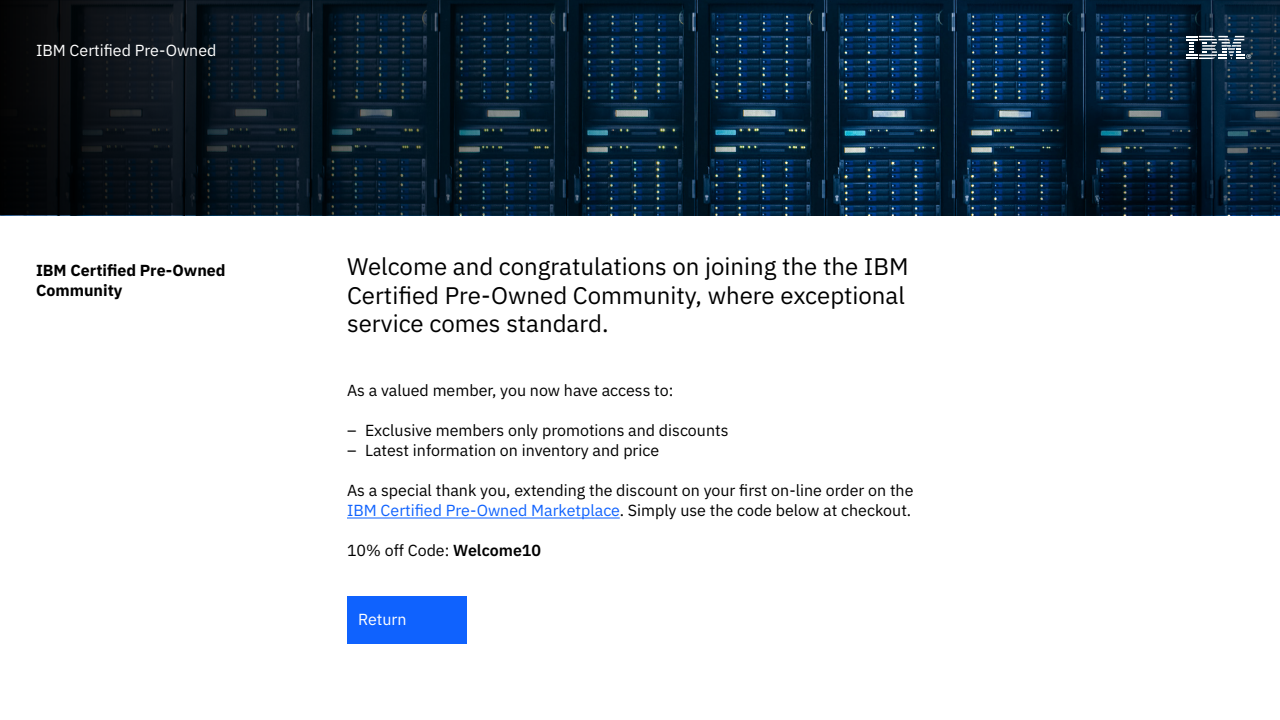
<style>
.page{position:relative;width:1280px;height:720px;background:#fff}
.page>*{position:absolute;margin:0;border:0;box-sizing:border-box;transform-origin:0 0}
.t1{font:24px/28.8px "IBM Plex Sans";color:#000}
.t2{font:16px/20px "IBM Plex Sans";color:#000}
.t3{font:700 16px/20px "IBM Plex Sans";color:#000}
.t4{font:16px "IBM Plex Sans";color:#fff}
.s1{color:#0f62fe}
.s2{font-weight:600}
</style>
<div class="page">
<img style="left:0;top:0;width:1280px;height:216px">
<svg style="left:0;top:0;width:766px;height:215px;background:#081a28"></svg>
<hr style="left:347px;top:518px;width:273px;height:1px;background:#0f62fe">
<svg style="left:1002px;top:0;width:278px;height:215px;background:#062239"></svg>
<svg style="left:1186px;top:36px;width:65px;height:23px"></svg>
<div style="left:347px;top:596px;width:120px;height:48px;background:#0f62fe"></div>
<p class="t4" style="left:36px;top:38px;width:182px">IBM Certified Pre-Owned</p>
<p class="t3" style="left:36px;top:259px;width:191px">IBM Certified Pre-Owned<br>Community</p>
<h1 class="t1" style="left:347px;top:250px;width:563px">Welcome and congratulations on joining the the IBM<br>Certified Pre-Owned Community, where exceptional service comes standard.</h1>
<p class="t2" style="left:347px;top:379px;width:328px">As a valued member, you now have access to:</p>
<p class="t2" style="left:347px;top:419px;width:383px">– Exclusive members only promotions and discounts</p>
<p class="t2" style="left:347px;top:439px;width:314px">– Latest information on inventory and price</p>
<p class="t2" style="left:347px;top:479px;width:568px">As a special thank you, extending the discount on your first on-line order on the<br><span class="s1">IBM Certified Pre-Owned Marketplace</span>. Simply use the code below at checkout.</p>
<p class="t2" style="left:347px;top:539px;width:196px">10% off Code: <span class="s2">Welcome10</span></p>
<p class="t4" style="left:358px;top:608px;width:50px">Return</p>
</div>
